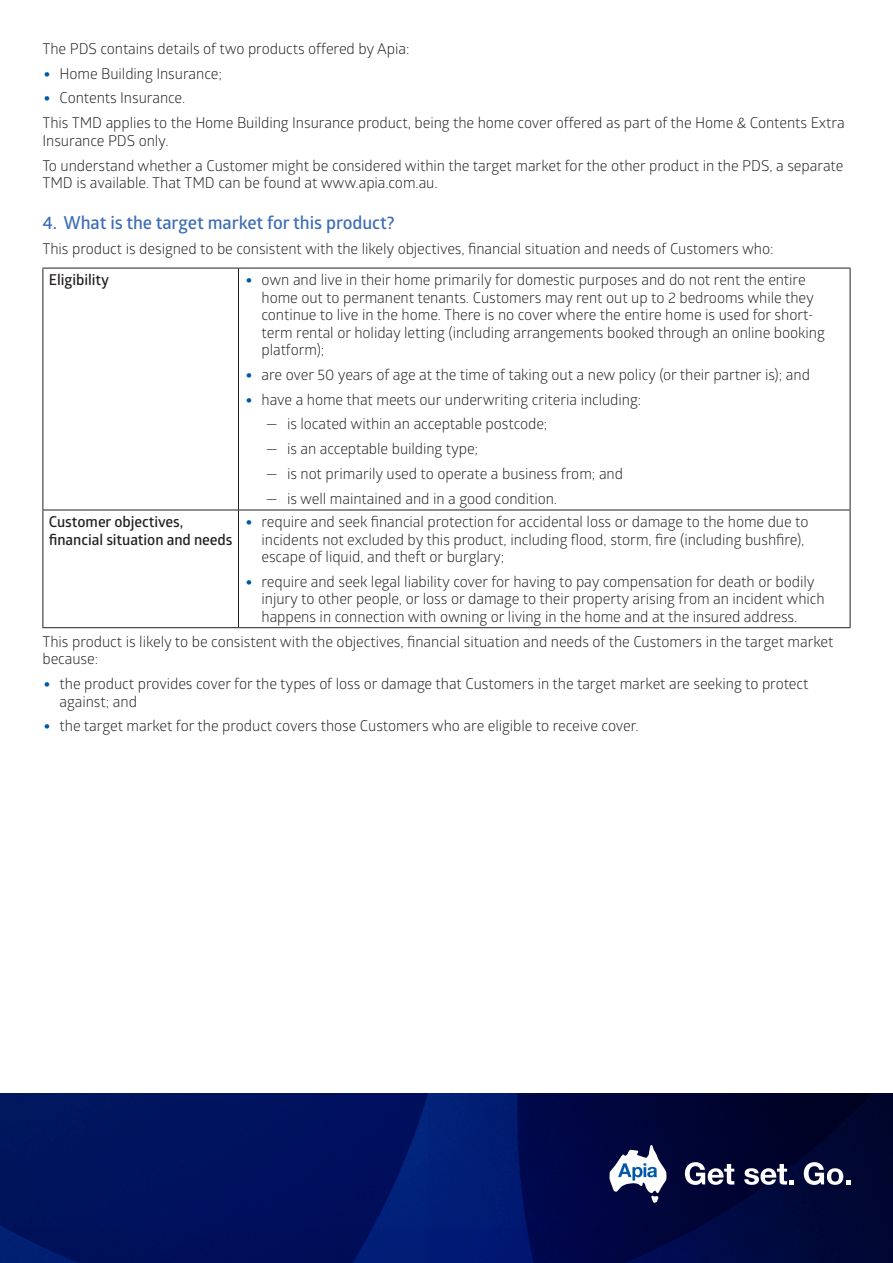
<style>
.page{position:relative;width:893px;height:1263px;background:#fff}
.page>*{position:absolute;margin:0;border:0;box-sizing:border-box;transform-origin:0 0}
.t1{font:600 18px "Glober";letter-spacing:-.005em;color:#3e6db6}
.t2{font:15px/17.4px "Glober";letter-spacing:-.005em;color:#231f20}
.t3{font:600 15px/17.4px "Glober";letter-spacing:-.005em;color:#231f20}
.s1{font-weight:600;font-size:27px;color:#0157a8}
</style>
<div class="page">
<svg style="left:0;top:1093px;width:517px;height:170px;background:#001463"></svg>
<svg style="left:517px;top:1093px;width:376px;height:170px;background:#00063b"></svg>
<svg style="left:609px;top:1145px;width:58px;height:58px"></svg>
<svg style="left:685px;top:1162px;width:49px;height:23px"></svg>
<svg style="left:744px;top:1164px;width:50px;height:21px"></svg>
<svg style="left:804px;top:1162px;width:46px;height:23px"></svg>
<hr style="left:43px;top:268px;width:195px;height:1px;background:#231f20">
<hr style="left:43px;top:268px;width:1px;height:242px;background:#231f20">
<hr style="left:238px;top:268px;width:612px;height:1px;background:#231f20">
<hr style="left:238px;top:268px;width:1px;height:242px;background:#231f20">
<hr style="left:850px;top:268px;width:1px;height:242px;background:#231f20">
<hr style="left:43px;top:510px;width:195px;height:1px;background:#231f20">
<hr style="left:43px;top:510px;width:1px;height:117px;background:#231f20">
<hr style="left:238px;top:510px;width:612px;height:1px;background:#231f20">
<hr style="left:238px;top:510px;width:1px;height:117px;background:#231f20">
<hr style="left:850px;top:510px;width:1px;height:117px;background:#231f20">
<hr style="left:43px;top:627px;width:195px;height:1px;background:#231f20">
<hr style="left:238px;top:627px;width:612px;height:1px;background:#231f20">
<p class="t2" style="left:43px;top:39px;width:368px">The PDS contains details of two products offered by Apia:</p>
<p class="t2" style="left:43px;top:64px;width:181px"><span class="s1">•</span> Home Building Insurance;</p>
<p class="t2" style="left:43px;top:85px;width:804px;line-height:24.9px"><span class="s1">•</span> Contents Insurance.<br>This TMD applies to the Home Building Insurance product, being the home cover offered as part of the Home &amp; Contents Extra</p>
<p class="t2" style="left:43px;top:127px;width:802px;line-height:24.9px">Insurance PDS only.<br>To understand whether a Customer might be considered within the target market for the other product in the PDS, a separate</p>
<p class="t2" style="left:43px;top:173px;width:397px">TMD is available. That TMD can be found at www.apia.com.au.</p>
<p class="t1" style="left:43px;top:210px;width:354px">4. What is the target market for this product?</p>
<p class="t2" style="left:43px;top:240px;width:732px">This product is designed to be consistent with the likely objectives, financial situation and needs of Customers who:</p>
<p class="t3" style="left:49px;top:271px;width:62px">Eligibility</p>
<p class="t2" style="left:261px;top:271px;width:565px;text-indent:-17px"><span class="s1">•</span> own and live in their home primarily for domestic purposes and do not rent the entire home out to permanent tenants. Customers may rent out up to 2 bedrooms while they continue to live in the home. There is no cover where the entire home is used for short&shy;term rental or holiday letting (including arrangements booked through an online booking platform);</p>
<p class="t2" style="left:244px;top:365px;width:567px"><span class="s1">•</span> are over 50 years of age at the time of taking out a new policy (or their partner is); and</p>
<p class="t2" style="left:244px;top:390px;width:398px"><span class="s1">•</span> have a home that meets our underwriting criteria including:</p>
<p class="t2" style="left:266px;top:415px;width:283px">— is located within an acceptable postcode;</p>
<p class="t2" style="left:266px;top:440px;width:214px">— is an acceptable building type;</p>
<p class="t2" style="left:266px;top:464px;width:359px">— is not primarily used to operate a business from; and</p>
<p class="t2" style="left:266px;top:489px;width:293px">— is well maintained and in a good condition.</p>
<p class="t3" style="left:49px;top:513px;width:185px">Customer objectives, financial situation and needs</p>
<p class="t2" style="left:261px;top:512px;width:548px;text-indent:-17px"><span class="s1">•</span> require and seek financial protection for accidental loss or damage to the home due to incidents not excluded by this product, including flood, storm, fire (including bushfire), escape of liquid, and theft or burglary;</p>
<p class="t2" style="left:261px;top:572px;width:565px;text-indent:-17px"><span class="s1">•</span> require and seek legal liability cover for having to pay compensation for death or bodily injury to other people, or loss or damage to their property arising from an incident which happens in connection with owning or living in the home and at the insured address.</p>
<p class="t2" style="left:43px;top:632px;width:792px">This product is likely to be consistent with the objectives, financial situation and needs of the Customers in the target market because:</p>
<p class="t2" style="left:60px;top:674px;width:750px;text-indent:-17px"><span class="s1">•</span> the product provides cover for the types of loss or damage that Customers in the target market are seeking to protect against; and</p>
<p class="t2" style="left:43px;top:717px;width:598px"><span class="s1">•</span> the target market for the product covers those Customers who are eligible to receive cover.</p>
</div>
